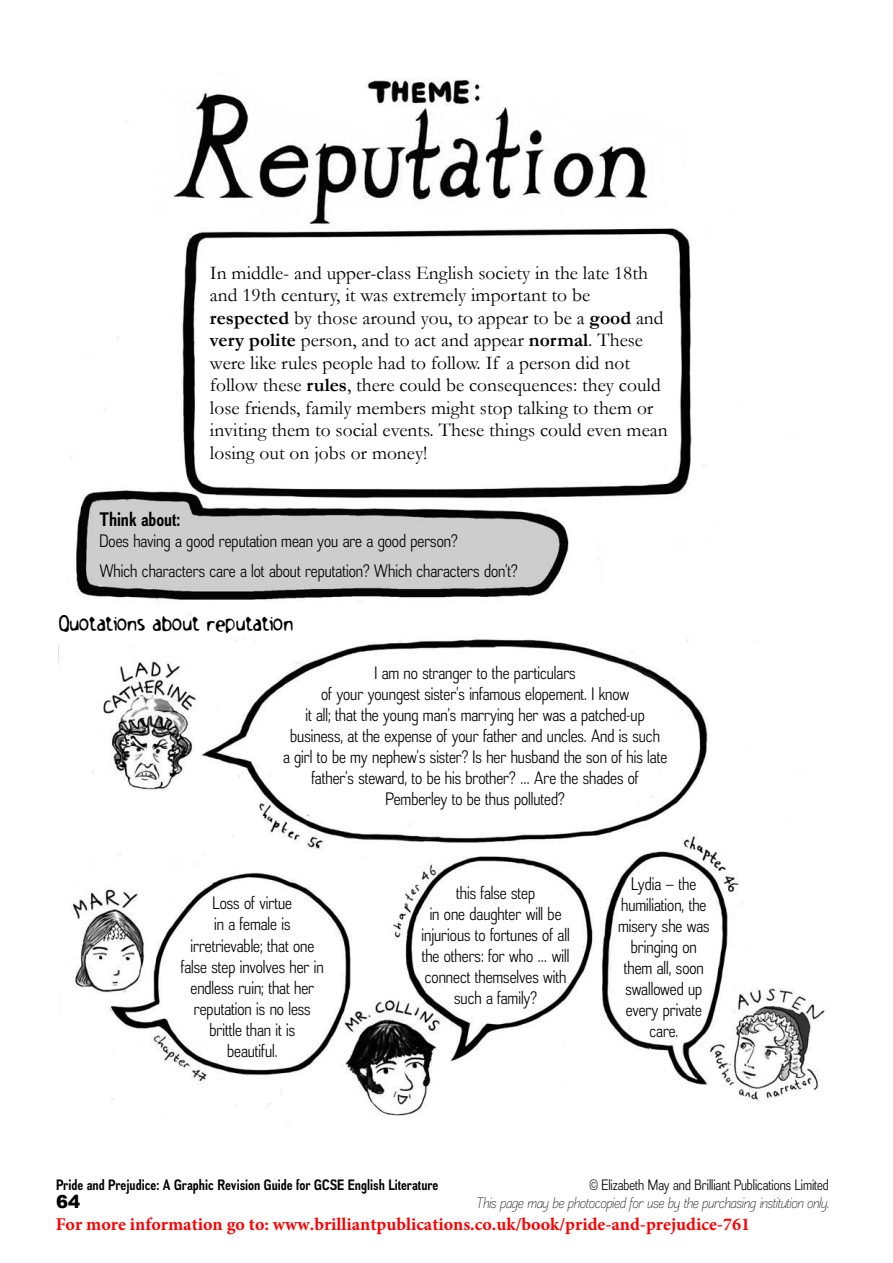
<style>
.page{position:relative;width:893px;height:1263px;background:#fff}
.page>*{position:absolute;margin:0;border:0;box-sizing:border-box;transform-origin:0 0}
.t1{font:19.5px/22.5px "Garamond";color:#000}
.t2{font:700 19.5px "Akazan";color:#000}
.t3{font:18px/21px "Akazan Bk";color:#000;text-align:center}
.t4{font:700 18px "Minion Pro";color:#fc0000}
.t5{font:18px "Holstein";color:#000}
.t6{font:900 18px "Arial";color:#000}
.t7{font:700 15px "Akazan";color:#000}
.t8{font:italic 15px "Akazan Lt";color:#000}
.t9{font:15px "Akazan Bk";color:#000}
.s1{font-weight:700}
</style>
<div class="page">
<img style="left:58px;top:78px;width:767px;height:1046px">
<p class="t1" style="left:210px;top:261px;width:459px">In middle- and upper-class English society in the late 18th and 19th century, it was extremely important to be <span class="s1">respected</span> by those around you, to appear to be a <span class="s1">good</span> and <span class="s1">very polite</span> person, and to act and appear <span class="s1">normal</span>. These were like rules people had to follow. If a person did not follow these <span class="s1">rules</span>, there could be consequences: they could lose friends, family members might stop talking to them or inviting them to social events. These things could even mean losing out on jobs or money!</p>
<p class="t2" style="left:99px;top:509px;width:83px">Think about:</p>
<p class="t3" style="left:99px;top:526px;width:420px;line-height:29.5px;text-align:left">Does having a good reputation mean you are a good person?<br>Which characters care a lot about reputation? Which characters don’t?</p>
<p class="t5" style="left:58px;top:616px;width:236px">Quotations about reputation</p>
<p class="t3" style="left:283px;top:663px;width:386px">I am no stranger to the particulars<br>of your youngest sister’s infamous elopement. I know<br>it all; that the young man’s marrying her was a patched-up business, at the expense of your father and uncles. And is such<br>a girl to be my nephew’s sister? Is her husband the son of his late father’s steward, to be his brother? … Are the shades of Pemberley to be thus polluted?</p>
<p class="t3" style="left:181px;top:893px;width:144px">Loss of virtue<br>in a female is irretrievable; that one false step involves her in endless ruin; that her reputation is no less brittle than it is<br>beautiful.</p>
<p class="t3" style="left:421px;top:882px;width:150px">this false step<br>in one daughter will be injurious to fortunes of all the others: for who … will connect themselves with such a family?</p>
<p class="t3" style="left:618px;top:874px;width:93px">Lydia – the humiliation, the misery she was bringing on them all, soon swallowed up every private care.</p>
<p class="t7" style="left:56px;top:1176px;width:384px">Pride and Prejudice: A Graphic Revision Guide for GCSE English Literature</p>
<p class="t9" style="left:589px;top:1176px;width:241px">© Elizabeth May and Brilliant Publications Limited</p>
<p class="t6" style="left:56px;top:1188px;width:26px">64</p>
<p class="t8" style="left:475px;top:1194px;width:355px">This page may be photocopied for use by the purchasing institution only.</p>
<p class="t4" style="left:56px;top:1211px;width:696px">For more information go to: www.brilliantpublications.co.uk/book/pride-and-prejudice-761</p>
</div>
